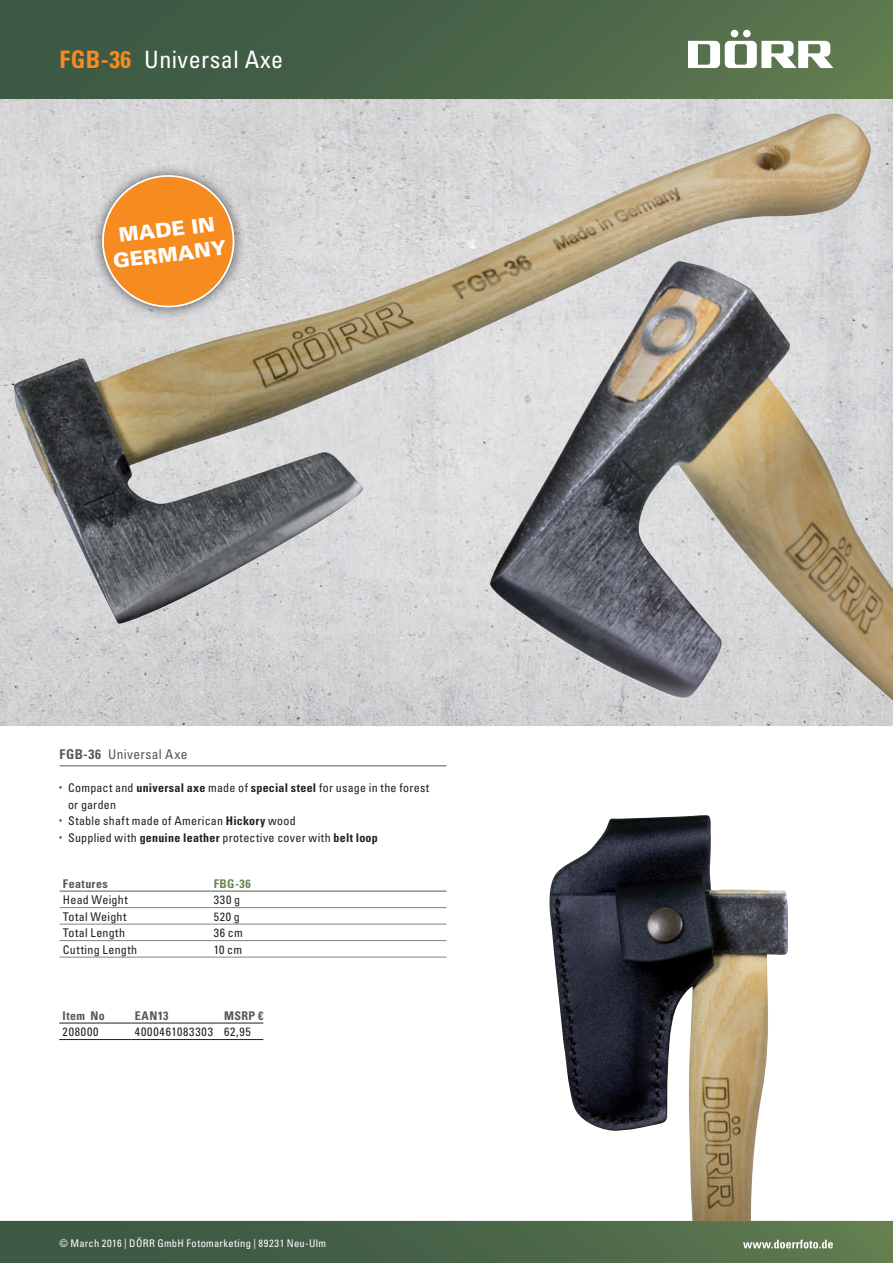
<style>
.page{position:relative;width:893px;height:1263px;background:#fff}
.page>*{position:absolute;margin:0;border:0;box-sizing:border-box;transform-origin:0 0}
.t1{font:condensed 24px "Univers LTCYR 57";letter-spacing:.02em;color:#fff}
.t2{font:900 19.95px/25px "Univers LTCYR 75";color:#fff;text-align:center}
.t3{font:condensed 13.5px "Univers LTCYR 57";letter-spacing:.025em;color:#57585a}
.t4{font:condensed 12px/16.5px "Univers LTCYR 57";letter-spacing:.025em;color:#231f20}
.t5{font:12px "Univers LTCYR 67 Bold Cond";letter-spacing:.03em;color:#57585a}
.t6{font:condensed 12px "Univers LTCYR 57";letter-spacing:.065em;color:#231f20}
.t7{font:12px "Univers LTCYR 67 Bold Cond";color:#698350}
.t8{font:condensed 10.5px "Univers LTCYR 57";letter-spacing:.03em;color:#fff}
.s1{font-family:"Univers LTCYR 67 Bold Cond";font-stretch:normal;color:#f68b1f}
.s2{font-family:"Univers LTCYR 67 Bold Cond";font-stretch:normal}
</style>
<div class="page">
<svg style="left:0;top:0;width:893px;height:99px;background:#496548"></svg>
<svg style="left:688px;top:41px;width:145px;height:27px"></svg>
<div style="left:731px;top:30px;width:7px;height:7px;background:#fff;border-radius:50%"></div>
<div style="left:743px;top:30px;width:8px;height:7px;background:#fff;border-radius:50%"></div>
<img style="left:0;top:99px;width:893px;height:627px">
<svg style="left:0;top:1221px;width:893px;height:42px;background:#4c6749"></svg>
<hr style="left:60px;top:907px;width:152px;height:1px;background:#808285">
<hr style="left:212px;top:907px;width:234px;height:1px;background:#808285">
<hr style="left:60px;top:924px;width:152px;height:1px;background:#808285">
<hr style="left:212px;top:924px;width:234px;height:1px;background:#808285">
<hr style="left:60px;top:940px;width:152px;height:1px;background:#808285">
<hr style="left:212px;top:940px;width:234px;height:1px;background:#808285">
<hr style="left:60px;top:957px;width:152px;height:1px;background:#808285">
<hr style="left:212px;top:957px;width:234px;height:1px;background:#808285">
<hr style="left:60px;top:891px;width:152px;height:1px;background:#57585a">
<hr style="left:212px;top:891px;width:234px;height:1px;background:#57585a">
<hr style="left:60px;top:765px;width:386px;height:1px;background:#57585a">
<img style="left:14px;top:114px;width:858px;height:509px">
<img style="left:81px;top:155px;width:174px;height:173px">
<svg style="left:99px;top:172px;width:138px;height:138px;background:#e79e55"></svg>
<img style="left:489px;top:261px;width:404px;height:443px">
<img style="left:549px;top:815px;width:240px;height:406px">
<hr style="left:59px;top:1023px;width:72px;height:1px;background:#231f20">
<hr style="left:131px;top:1023px;width:90px;height:1px;background:#231f20">
<hr style="left:221px;top:1023px;width:42px;height:1px;background:#231f20">
<hr style="left:59px;top:1039px;width:72px;height:1px;background:#231f20">
<hr style="left:131px;top:1039px;width:90px;height:1px;background:#231f20">
<hr style="left:221px;top:1039px;width:42px;height:1px;background:#231f20">
<h1 class="t1" style="left:60px;top:44px;width:225px"><span class="s1">FGB-36</span> Universal Axe</h1>
<h2 class="t2" style="left:109px;top:223px;width:115px;rotate:-7deg">MADE IN<br>GERMANY</h2>
<p class="t3" style="left:60px;top:746px;width:129px"><span class="s2">FGB-36</span> Universal Axe</p>
<p class="t4" style="left:68px;top:779px;width:363px;text-indent:-9px"><sup>•</sup> Compact and <span class="s2">universal axe</span> made of <span class="s2">special steel</span> for usage in the forest or garden</p>
<p class="t4" style="left:60px;top:812px;width:238px"><sup>•</sup> Stable shaft made of American <span class="s2">Hickory</span> wood</p>
<p class="t4" style="left:60px;top:829px;width:320px"><sup>•</sup> Supplied with <span class="s2">genuine leather</span> protective cover with <span class="s2">belt loop</span></p>
<p class="t5" style="left:63px;top:876px;width:46px">Features</p>
<p class="t7" style="left:214px;top:876px;width:39px">FBG-36</p>
<p class="t4" style="left:63px;top:891px;width:66px">Head Weight</p>
<p class="t4" style="left:214px;top:891px;width:28px">330 g</p>
<p class="t4" style="left:63px;top:908px;width:65px">Total Weight</p>
<p class="t4" style="left:214px;top:908px;width:28px">520 g</p>
<p class="t4" style="left:63px;top:924px;width:64px">Total Length</p>
<p class="t4" style="left:214px;top:924px;width:31px">36 cm</p>
<p class="t4" style="left:63px;top:941px;width:76px">Cutting Length</p>
<p class="t4" style="left:214px;top:941px;width:30px">10 cm</p>
<p class="t5" style="left:63px;top:1008px;width:44px">Item No</p>
<p class="t5" style="left:135px;top:1008px;width:35px">EAN13</p>
<p class="t5" style="left:224px;top:1008px;width:41px">MSRP €</p>
<p class="t4" style="left:63px;top:1023px;width:37px">208000</p>
<p class="t6" style="left:135px;top:1024px;width:118px">4000461083303 62,95</p>
<p class="t8" style="left:60px;top:1237px;width:268px">© March 2016 | DÖRR GmbH Fotomarketing | 89231 Neu-Ulm</p>
</div>
